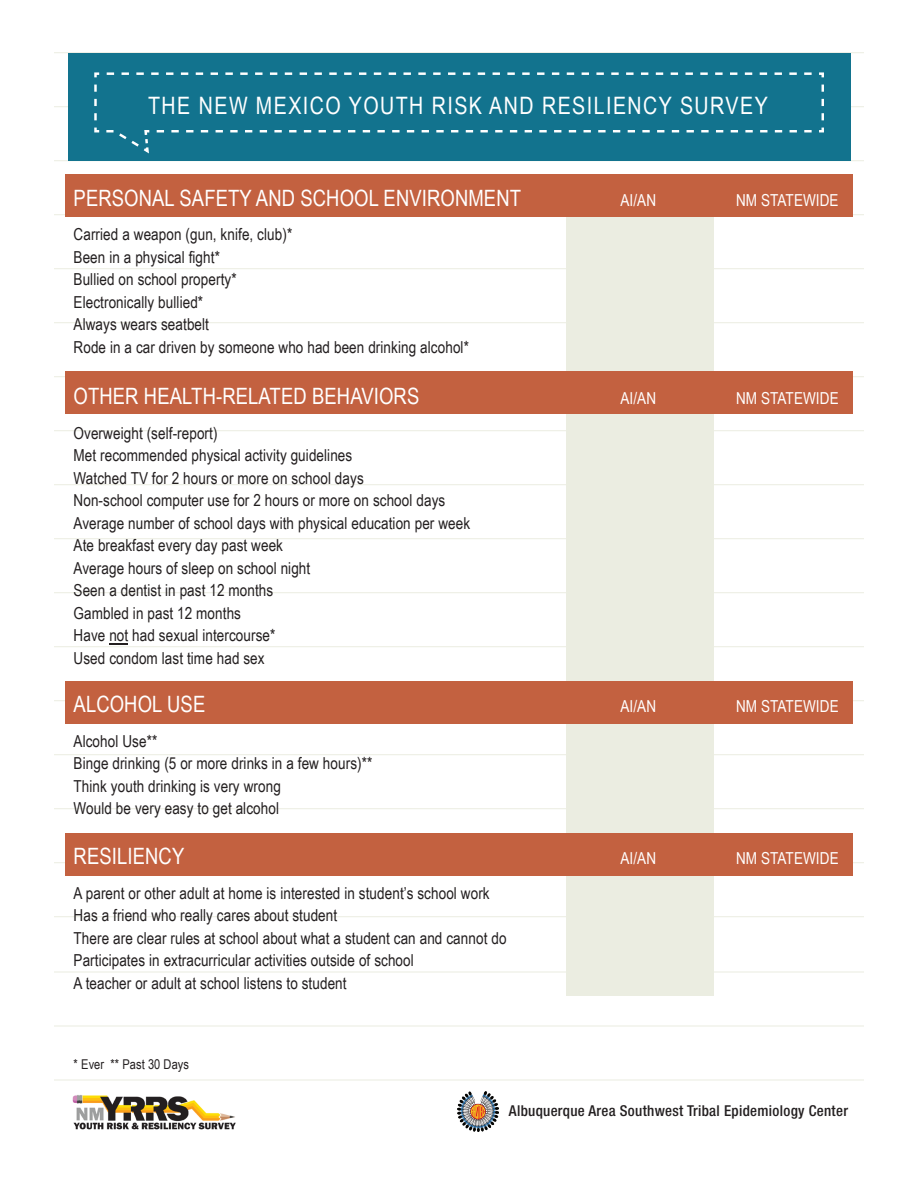
<style>
.page{position:relative;width:918px;height:1188px;background:#fff}
.page>*{position:absolute;margin:0;border:0;box-sizing:border-box;transform-origin:0 0}
.t1{font:24px "Arial Narrow";letter-spacing:.06em;color:#fff}
.t2{font:22.5px "Arial Narrow";letter-spacing:.005em;color:#fff}
.t3{font:16.5px/22.5px "Arial Narrow";letter-spacing:.005em;color:#231f20}
.t4{font:16.5px "Arial Narrow";letter-spacing:.005em;color:#fff}
.t5{font:500 condensed 15px "Helvetica Neue LT Std";letter-spacing:.02em;color:#231f20}
.t6{font:13.5px "Arial Narrow";letter-spacing:.005em;color:#231f20}
</style>
<div class="page">
<div style="left:566px;top:184px;width:148px;height:812px;background:#ebede1"></div>
<hr style="left:54px;top:106px;width:810px;height:1px;background:#ebede1">
<hr style="left:54px;top:160px;width:810px;height:1px;background:#ebede1">
<hr style="left:54px;top:214px;width:810px;height:1px;background:#ebede1">
<hr style="left:54px;top:268px;width:810px;height:1px;background:#ebede1">
<hr style="left:54px;top:322px;width:810px;height:1px;background:#ebede1">
<hr style="left:54px;top:376px;width:810px;height:1px;background:#ebede1">
<hr style="left:54px;top:430px;width:810px;height:1px;background:#ebede1">
<hr style="left:54px;top:484px;width:810px;height:1px;background:#ebede1">
<hr style="left:54px;top:538px;width:810px;height:1px;background:#ebede1">
<hr style="left:54px;top:592px;width:810px;height:1px;background:#ebede1">
<hr style="left:54px;top:646px;width:810px;height:1px;background:#ebede1">
<hr style="left:54px;top:700px;width:810px;height:1px;background:#ebede1">
<hr style="left:54px;top:754px;width:810px;height:1px;background:#ebede1">
<hr style="left:54px;top:808px;width:810px;height:1px;background:#ebede1">
<hr style="left:54px;top:862px;width:810px;height:1px;background:#ebede1">
<hr style="left:54px;top:916px;width:810px;height:1px;background:#ebede1">
<hr style="left:54px;top:972px;width:810px;height:1px;background:#ebede1">
<hr style="left:54px;top:1026px;width:810px;height:1px;background:#ebede1">
<hr style="left:54px;top:1080px;width:810px;height:1px;background:#ebede1">
<hr style="left:54px;top:52px;width:810px;height:1px;background:#ebede1">
<div style="left:65px;top:174px;width:788px;height:43px;background:#c36140"></div>
<div style="left:65px;top:371px;width:788px;height:43px;background:#c36140"></div>
<div style="left:65px;top:833px;width:788px;height:43px;background:#c36140"></div>
<svg style="left:110px;top:643px;width:18px;height:2px"></svg>
<div style="left:65px;top:681px;width:788px;height:43px;background:#c36140"></div>
<img style="left:72px;top:1095px;width:164px;height:35px">
<div style="left:68px;top:53px;width:783px;height:108px;background:#12738e"></div>
<svg style="left:94px;top:72px;width:730px;height:82px"></svg>
<img style="left:458px;top:1091px;width:41px;height:40px">
<h1 class="t1" style="left:148px;top:88px;width:621px">THE NEW MEXICO YOUTH RISK AND RESILIENCY SURVEY</h1>
<h2 class="t2" style="left:74px;top:181px;width:449px">PERSONAL SAFETY AND SCHOOL ENVIRONMENT</h2>
<p class="t4" style="left:620px;top:188px;width:37px">AI/AN</p>
<p class="t4" style="left:736px;top:188px;width:104px">NM STATEWIDE</p>
<p class="t3" style="left:74px;top:223px;width:397px">Carried a weapon (gun, knife, club)*<br>Been in a physical fight*<br>Bullied on school property*<br>Electronically bullied*<br>Always wears seatbelt<br>Rode in a car driven by someone who had been drinking alcohol*</p>
<h2 class="t2" style="left:74px;top:380px;width:347px">OTHER HEALTH-RELATED BEHAVIORS</h2>
<p class="t4" style="left:620px;top:386px;width:37px">AI/AN</p>
<p class="t4" style="left:736px;top:386px;width:104px">NM STATEWIDE</p>
<p class="t3" style="left:74px;top:421px;width:398px">Overweight (self-report)<br>Met recommended physical activity guidelines<br>Watched TV for 2 hours or more on school days<br>Non-school computer use for 2 hours or more on school days Average number of school days with physical education per week Ate breakfast every day past week<br>Average hours of sleep on school night<br>Seen a dentist in past 12 months<br>Gambled in past 12 months<br>Have not had sexual intercourse*<br>Used condom last time had sex</p>
<h2 class="t2" style="left:74px;top:688px;width:133px">ALCOHOL USE</h2>
<p class="t4" style="left:620px;top:694px;width:37px">AI/AN</p>
<p class="t4" style="left:736px;top:694px;width:104px">NM STATEWIDE</p>
<p class="t3" style="left:74px;top:729px;width:300px">Alcohol Use**<br>Binge drinking (5 or more drinks in a few hours)**<br>Think youth drinking is very wrong<br>Would be very easy to get alcohol</p>
<h2 class="t2" style="left:74px;top:840px;width:112px">RESILIENCY</h2>
<p class="t4" style="left:620px;top:846px;width:37px">AI/AN</p>
<p class="t4" style="left:736px;top:846px;width:104px">NM STATEWIDE</p>
<p class="t3" style="left:74px;top:881px;width:434px">A parent or other adult at home is interested in student’s school work Has a friend who really cares about student<br>There are clear rules at school about what a student can and cannot do Participates in extracurricular activities outside of school<br>A teacher or adult at school listens to student</p>
<p class="t6" style="left:74px;top:1055px;width:117px">* Ever ** Past 30 Days</p>
<p class="t5" style="left:509px;top:1102px;width:341px">Albuquerque Area Southwest Tribal Epidemiology Center</p>
</div>
